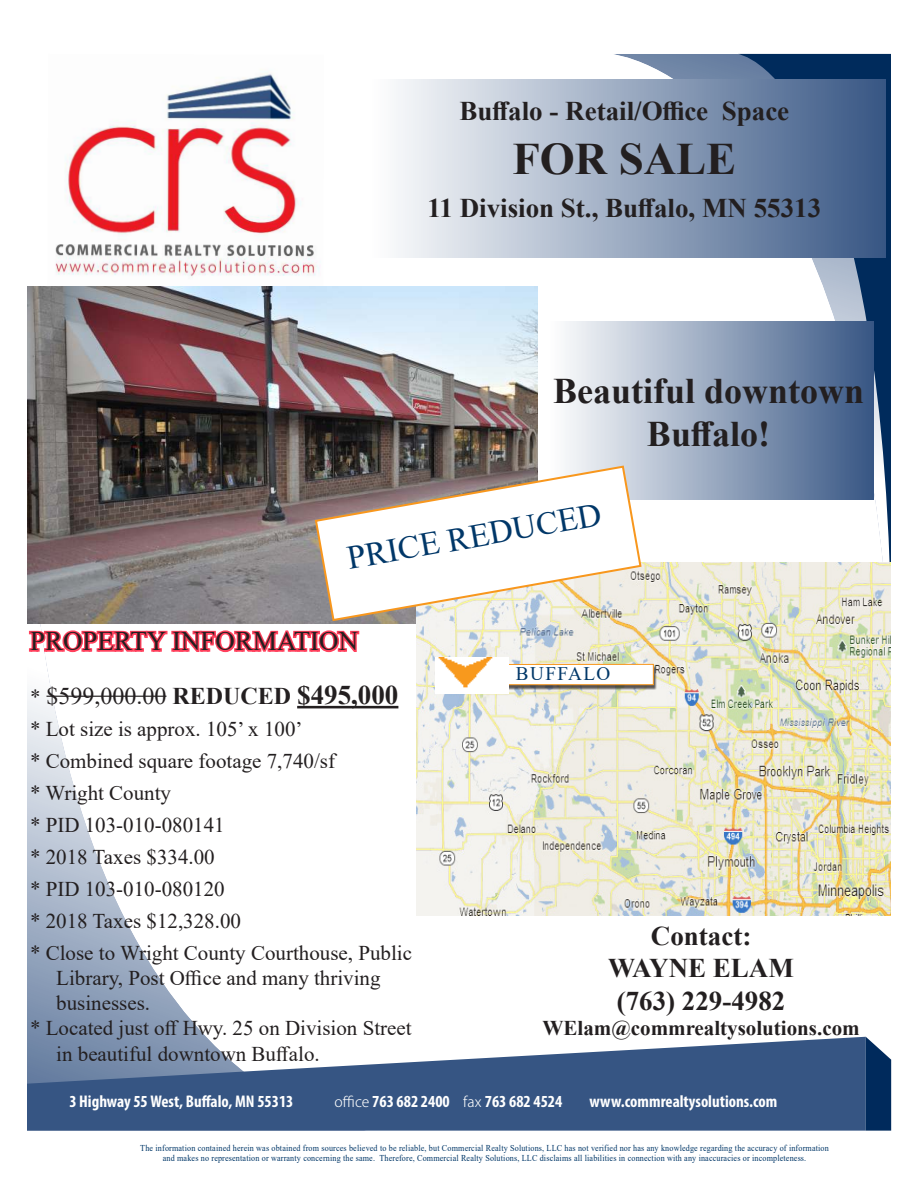
<style>
.page{position:relative;width:918px;height:1188px;background:#fff}
.page>*{position:absolute;margin:0;border:0;box-sizing:border-box;transform-origin:0 0}
.t1{font:700 45px "Times New Roman";color:#231f20}
.t2{font:700 36px/43.2px "Times New Roman";color:#231f20;text-align:center}
.t3{font:33px "Times New Roman";color:#003768}
.t4{font:700 27px/32.4px "Times New Roman";color:#231f20;text-align:center}
.t5{font:27px "Times New Roman";color:#231f20}
.t6{font:24px "Times New Roman";color:#231f20}
.t7{font:21px/32px "Times New Roman";color:#231f20}
.t8{font:700 21px "Times New Roman";color:#231f20}
.t9{font:19.2px "Times New Roman";letter-spacing:.075em;color:#003768}
.t10{font:700 condensed 16.95px "Myriad Pro";color:#fff}
.t11{font:9px/10.5px "Times New Roman";letter-spacing:.02em;color:#003768;text-align:center;scale:.9 1}
.s1{font-size:21px}
.s2{font-weight:700}
.s3{font-weight:700;font-size:27px}
.s4{font-family:"Koz Go Pro";font-weight:300;font-stretch:normal;font-size:14.1px}
</style>
<div class="page">
<svg style="left:611px;top:54px;width:127px;height:509px"></svg>
<svg style="left:738px;top:54px;width:153px;height:509px"></svg>
<svg style="left:27px;top:656px;width:342px;height:381px"></svg>
<svg style="left:27px;top:1037px;width:839px;height:94px;background:#5a7399"></svg>
<svg style="left:866px;top:1037px;width:25px;height:94px;background:#1f4470"></svg>
<img style="left:47px;top:73px;width:277px;height:214px">
<div style="left:363px;top:80px;width:523px;height:178px;background:linear-gradient(to right,#fff,#375684)"></div>
<div style="left:544px;top:321px;width:329px;height:178px;background:linear-gradient(to right,#fff,#385784)"></div>
<hr style="left:297px;top:706px;width:101px;height:2px;background:#231f20">
<svg style="left:28px;top:624px;width:332px;height:30px"></svg>
<hr style="left:47px;top:696px;width:120px;height:1px;background:#231f20">
<img style="left:27px;top:287px;width:511px;height:337px">
<img style="left:416px;top:563px;width:475px;height:352px">
<svg style="left:314px;top:464px;width:329px;height:158px"></svg>
<div style="left:479px;top:665px;width:177px;height:25px;background:#231f20;opacity:.75"></div>
<svg style="left:508px;top:664px;width:146px;height:21px"></svg>
<img style="left:436px;top:657px;width:72px;height:36px">
<h3 class="t4" style="left:459px;top:94px;width:331px">Buffalo - Retail/Office Space</h3>
<h1 class="t1" style="left:512px;top:127px;width:225px">FOR SALE</h1>
<h3 class="t4" style="left:427px;top:191px;width:395px">11 Division St., Buffalo, MN 55313</h3>
<h2 class="t2" style="left:553px;top:373px;width:313px">Beautiful downtown<br>Buffalo!</h2>
<h3 class="t3" style="left:345px;top:546px;width:259px;rotate:-10deg">PRICE REDUCED</h3>
<h3 class="t5" style="left:30px;top:631px;width:330px">PROPERTY INFORMATION</h3>
<h3 class="t6" style="left:30px;top:687px;width:370px"><span class="s1">*</span> $599,000.00 <span class="s2">REDUCED</span> <span class="s3">$495,000</span></h3>
<h3 class="t7" style="left:30px;top:715px;width:384px">* Lot size is approx. 105’ x 100’<br>* Combined square footage 7,740/sf<br>* Wright County<br>* PID 103-010-080141<br>* 2018 Taxes $334.00<br>* PID 103-010-080120<br>* 2018 Taxes $12,328.00<br>* Close to Wright County Courthouse, Public</h3>
<h3 class="t7" style="left:56px;top:961px;width:326px">Library, Post Office and many thriving</h3>
<h3 class="t7" style="left:56px;top:989px;width:95px">businesses.</h3>
<h3 class="t7" style="left:30px;top:1012px;width:383px">* Located just off Hwy. 25 on Division Street</h3>
<h3 class="t7" style="left:56px;top:1037px;width:265px">in beautiful downtown Buffalo.</h3>
<h3 class="t9" style="left:516px;top:666px;width:96px">BUFFALO</h3>
<h3 class="t4" style="left:608px;top:922px;width:187px">Contact:<br>WAYNE ELAM (763) 229-4982</h3>
<h3 class="t8" style="left:543px;top:1021px;width:319px">WElam@commrealtysolutions.com</h3>
<h3 class="t10" style="left:69px;top:1095px;width:226px">3 Highway 55 West, Buffalo, MN 55313</h3>
<h3 class="t10" style="left:335px;top:1095px;width:229px"><span class="s4">office</span> 763 682 2400 <span class="s4">fax</span> 763 682 4524</h3>
<h3 class="t10" style="left:589px;top:1095px;width:190px">www.commrealtysolutions.com</h3>
<p class="t11" style="left:140px;top:1143px;width:767px">The information contained herein was obtained from sources believed to be reliable, but Commercial Realty Solutions, LLC has not verified nor has any knowledge regarding the accuracy of information and makes no representation or warranty concerning the same. Therefore, Commercial Realty Solutions, LLC disclaims all liabilities in connection with any inaccuracies or incompleteness.</p>
</div>
